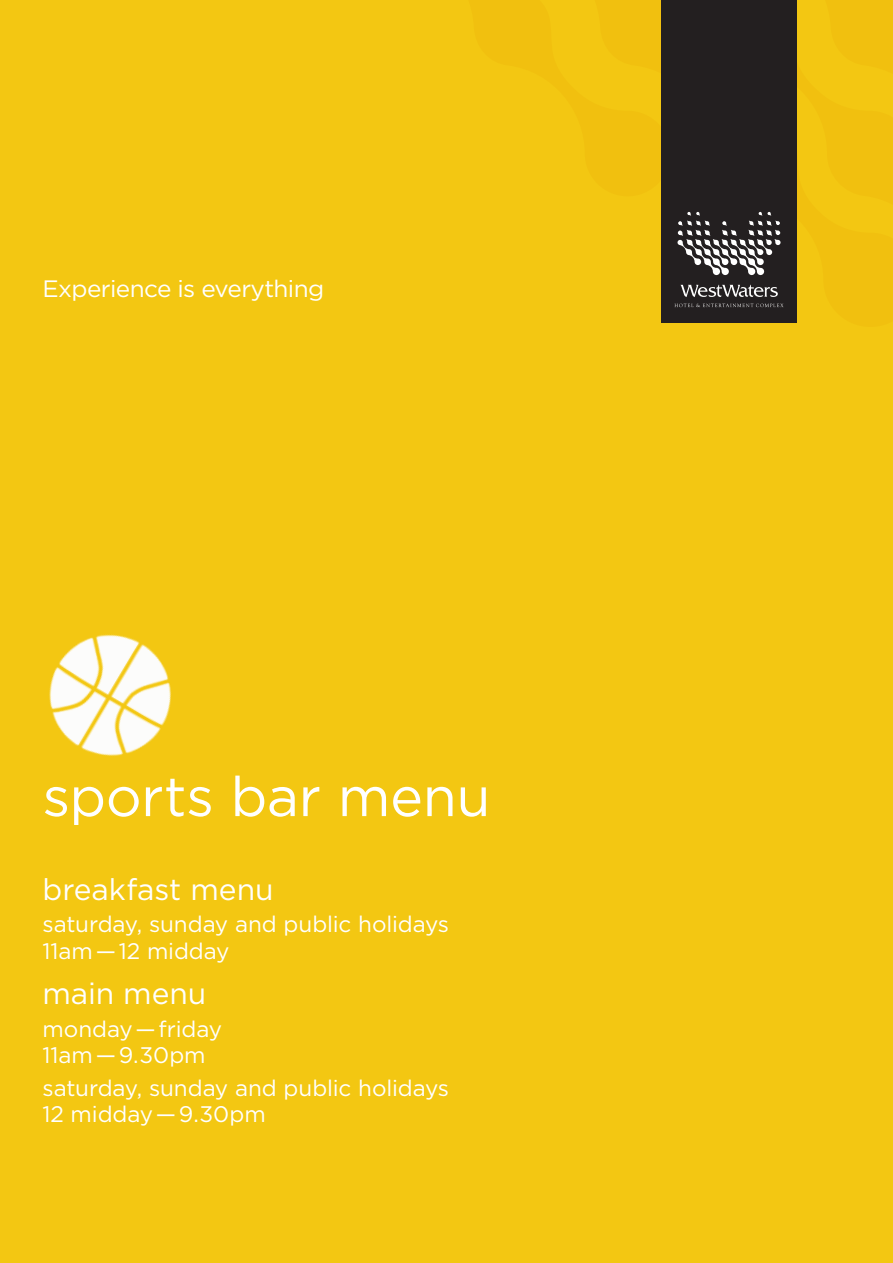
<style>
.page{position:relative;width:893px;height:1263px;background:#f3c712}
.page>*{position:absolute;margin:0;border:0;box-sizing:border-box;transform-origin:0 0}
.t1{font:55.5px "Gotham";letter-spacing:-.005em;color:#fff}
.t2{font:30px "Gotham";letter-spacing:-.005em;color:#fff}
.t3{font:23.7px "Gotham";letter-spacing:-.025em;color:#fff}
.t4{font:22.5px/26.2px "Gotham";letter-spacing:-.005em;color:#fff}
</style>
<div class="page">
<div style="left:661px;top:0;width:135px;height:323px;background:#231f20"></div>
<svg style="left:674px;top:285px;width:109px;height:22px"></svg>
<svg style="left:677px;top:212px;width:103px;height:63px"></svg>
<img style="left:49px;top:634px;width:122px;height:122px">
<p class="t3" style="left:43px;top:275px;width:283px">Experience is everything</p>
<h1 class="t1" style="left:43px;top:766px;width:450px">sports bar menu</h1>
<h2 class="t2" style="left:43px;top:873px;width:233px">breakfast menu</h2>
<p class="t4" style="left:43px;top:911px;width:408px">saturday, sunday and public holidays<br>11am—12 midday</p>
<h2 class="t2" style="left:43px;top:977px;width:165px">main menu</h2>
<p class="t4" style="left:43px;top:1015px;width:181px">monday—friday<br>11am—9.30pm</p>
<p class="t4" style="left:43px;top:1074px;width:408px">saturday, sunday and public holidays<br>12 midday—9.30pm</p>
</div>
